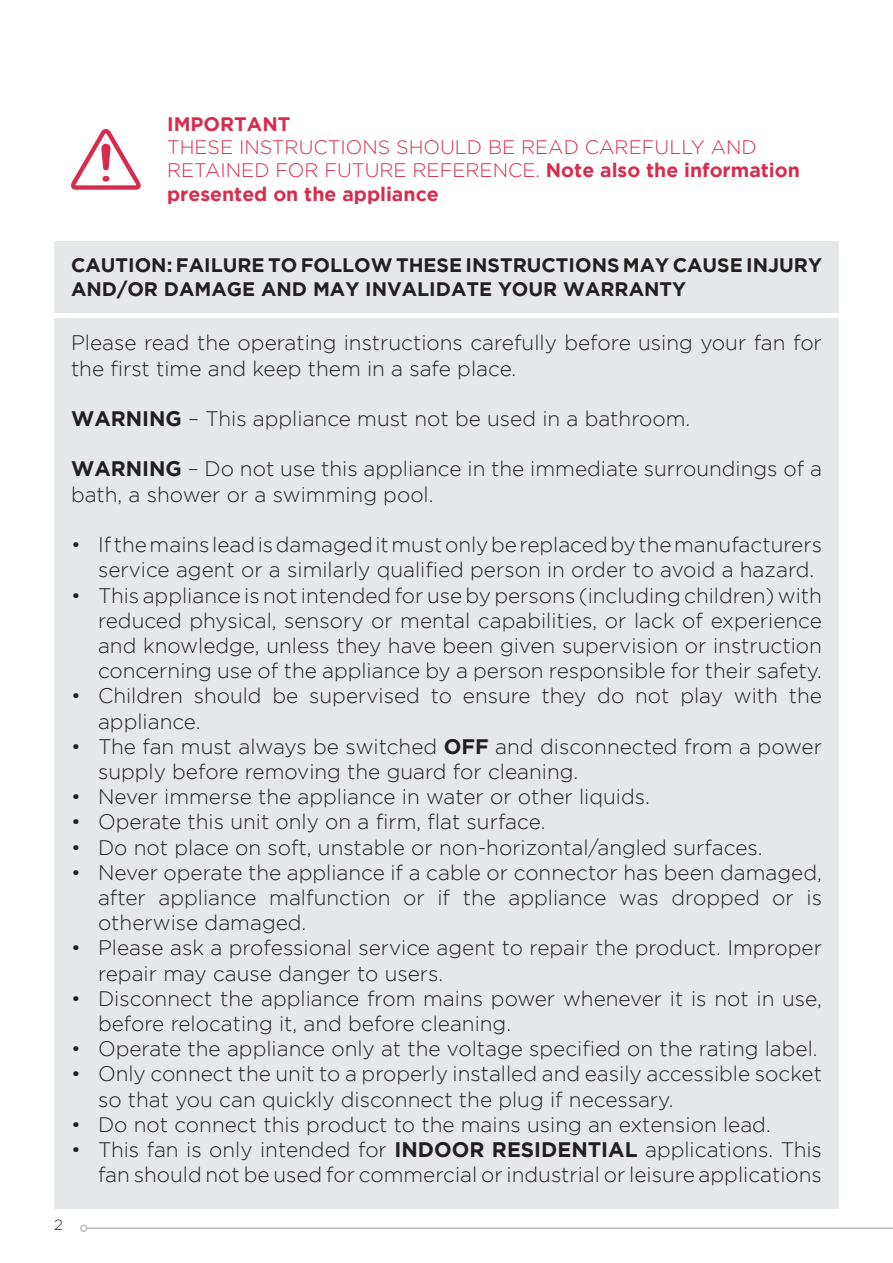
<style>
.page{position:relative;width:893px;height:1263px;background:#fff}
.page>*{position:absolute;margin:0;border:0;box-sizing:border-box;transform-origin:0 0}
.t1{font:300 21px/25.2px "Gotham";color:#231f20}
.t2{font:300 19.5px/23.4px "Gotham";color:#d82c4e}
.t3{font:700 19.5px/23.4px "Gotham";color:#231f20}
.t4{font:700 19.5px "Gotham";color:#d82c4e}
.t5{font:300 15px "Gotham";color:#231f20}
.s1{font-weight:700}
</style>
<div class="page">
<svg style="left:71px;top:129px;width:70px;height:61px"></svg>
<div style="left:54px;top:242px;width:785px;height:71px;background:#e6e7e9"></div>
<div style="left:54px;top:319px;width:785px;height:890px;background:#e6e7e9"></div>
<hr style="left:87px;top:1227px;width:806px;height:2px;background:#bcbdc0">
<div style="left:80px;top:1224px;width:7px;height:8px;border:2px solid #bcbdc0;border-radius:50%"></div>
<p class="t4" style="left:167px;top:112px;width:125px">IMPORTANT</p>
<p class="t2" style="left:167px;top:135px;width:634px">THESE INSTRUCTIONS SHOULD BE READ CAREFULLY AND<br>RETAINED FOR FUTURE REFERENCE. <span class="s1">Note also the information presented on the appliance</span></p>
<p class="t3" style="left:71px;top:253px;width:752px">CAUTION: FAILURE TO FOLLOW THESE INSTRUCTIONS MAY CAUSE INJURY<br>AND/OR DAMAGE AND MAY INVALIDATE YOUR WARRANTY</p>
<p class="t1" style="left:71px;top:330px;width:752px">Please read the operating instructions carefully before using your fan for the first time and keep them in a safe place.</p>
<p class="t1" style="left:71px;top:406px;width:621px"><span class="s1">WARNING</span> – This appliance must not be used in a bathroom.</p>
<p class="t1" style="left:71px;top:456px;width:752px"><span class="s1">WARNING</span> – Do not use this appliance in the immediate surroundings of a bath, a shower or a swimming pool.</p>
<p class="t1" style="left:98px;top:532px;width:725px;text-indent:-27px">• If the mains lead is damaged it must only be replaced by the manufacturers service agent or a similarly qualified person in order to avoid a hazard.</p>
<p class="t1" style="left:98px;top:582px;width:725px;text-align:justify;text-indent:-27px">• This appliance is not intended for use by persons (including children) with reduced physical, sensory or mental capabilities, or lack of experience and knowledge, unless they have been given supervision or instruction concerning use of the appliance by a person responsible for their safety.</p>
<p class="t1" style="left:98px;top:683px;width:725px;text-indent:-27px">• Children should be supervised to ensure they do not play with the appliance.</p>
<p class="t1" style="left:98px;top:733px;width:725px;text-indent:-27px">• The fan must always be switched <span class="s1">OFF</span> and disconnected from a power supply before removing the guard for cleaning.</p>
<p class="t1" style="left:71px;top:784px;width:580px">• Never immerse the appliance in water or other liquids.</p>
<p class="t1" style="left:71px;top:809px;width:476px">• Operate this unit only on a firm, flat surface.</p>
<p class="t1" style="left:71px;top:834px;width:693px">• Do not place on soft, unstable or non-horizontal/angled surfaces.</p>
<p class="t1" style="left:98px;top:859px;width:725px;text-align:justify;text-indent:-27px">• Never operate the appliance if a cable or connector has been damaged, after appliance malfunction or if the appliance was dropped or is otherwise damaged.</p>
<p class="t1" style="left:98px;top:935px;width:725px;text-indent:-27px">• Please ask a professional service agent to repair the product. Improper repair may cause danger to users.</p>
<p class="t1" style="left:98px;top:985px;width:725px;text-indent:-27px">• Disconnect the appliance from mains power whenever it is not in use, before relocating it, and before cleaning.</p>
<p class="t1" style="left:71px;top:1036px;width:748px">• Operate the appliance only at the voltage specified on the rating label.</p>
<p class="t1" style="left:98px;top:1061px;width:725px;text-indent:-27px">• Only connect the unit to a properly installed and easily accessible socket so that you can quickly disconnect the plug if necessary.</p>
<p class="t1" style="left:71px;top:1111px;width:701px">• Do not connect this product to the mains using an extension lead.</p>
<p class="t1" style="left:71px;top:1137px;width:752px;text-align:right">• This fan is only intended for <span class="s1">INDOOR RESIDENTIAL</span> applications. This fan should not be used for commercial or industrial or leisure applications</p>
<p class="t5" style="left:54px;top:1217px;width:10px">2</p>
</div>
